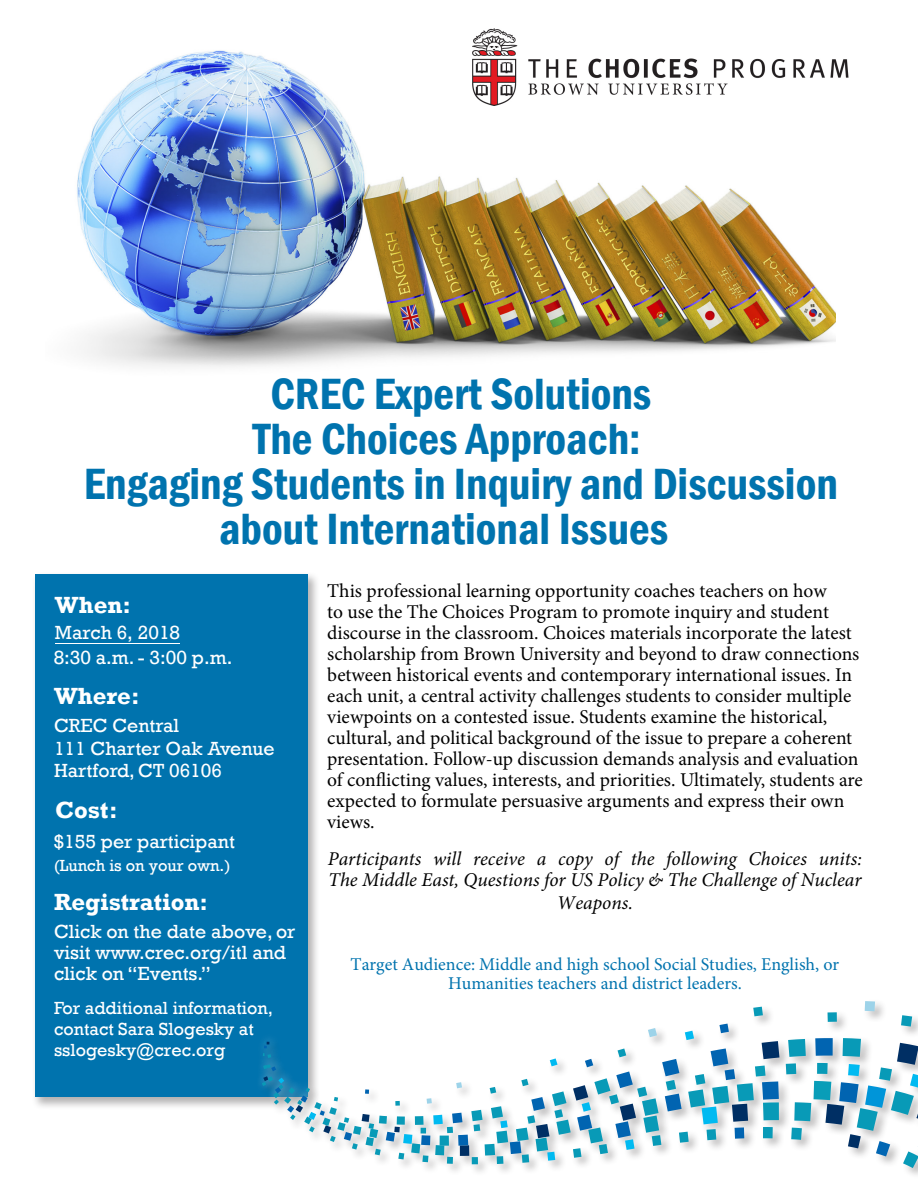
<style>
.page{position:relative;width:918px;height:1188px;background:#fff}
.page>*{position:absolute;margin:0;border:0;box-sizing:border-box;transform-origin:0 0}
.t1{font:600 condensed 45px "Franklin Gothic";color:#0073ae}
.t2{font:700 24px "Rockwell";color:#fff}
.t3{font:19.5px/21px "Minion Pro";color:#000}
.t4{font:19.5px/22.5px "Rockwell";color:#fff}
.t5{font:italic 19.5px/20.7px "Minion Pro";color:#000}
.t6{font:18px/19.4px "Minion Pro";color:#0073ae;text-align:center}
.t7{font:18px/21px "Rockwell";color:#fff}
.t8{font:16.5px "Rockwell";color:#fff}
</style>
<div class="page">
<img style="left:77px;top:50px;width:759px;height:317px">
<div style="left:32px;top:571px;width:288px;height:539px;background:#231f20;opacity:.35"></div>
<div style="left:35px;top:575px;width:272px;height:522px;background:#0073ae"></div>
<img style="left:472px;top:28px;width:377px;height:77px">
<svg style="left:244px;top:941px;width:674px;height:234px"></svg>
<svg style="left:786px;top:1038px;width:132px;height:130px"></svg>
<svg style="left:901px;top:1015px;width:11px;height:12px"></svg>
<svg style="left:865px;top:1001px;width:10px;height:10px"></svg>
<div style="left:828px;top:1012px;width:9px;height:10px;background:#089ab7"></div>
<svg style="left:753px;top:1007px;width:10px;height:9px"></svg>
<svg style="left:256px;top:1024px;width:523px;height:140px"></svg>
<hr style="left:55px;top:643px;width:125px;height:1px;background:#fff">
<p class="t1" style="left:270px;top:364px;width:382px">CREC Expert Solutions</p>
<p class="t1" style="left:253px;top:408px;width:389px">The Choices Approach:</p>
<p class="t1" style="left:84px;top:453px;width:756px">Engaging Students in Inquiry and Discussion</p>
<p class="t1" style="left:219px;top:499px;width:451px">about International Issues</p>
<p class="t3" style="left:327px;top:580px;width:537px">This professional learning opportunity coaches teachers on how<br>to use the The Choices Program to promote inquiry and student discourse in the classroom. Choices materials incorporate the latest scholarship from Brown University and beyond to draw connections between historical events and contemporary international issues. In each unit, a central activity challenges students to consider multiple viewpoints on a contested issue. Students examine the historical, cultural, and political background of the issue to prepare a coherent presentation. Follow-up discussion demands analysis and evaluation of conflicting values, interests, and priorities. Ultimately, students are expected to formulate persuasive arguments and express their own views.</p>
<p class="t5" style="left:328px;top:849px;width:536px">Participants will receive a copy of the following Choices units:<br>The Middle East, Questions for US Policy &amp; The Challenge of Nuclear</p>
<p class="t5" style="left:557px;top:893px;width:78px">Weapons.</p>
<p class="t2" style="left:55px;top:590px;width:78px">When:</p>
<p class="t4" style="left:54px;top:621px;width:180px;line-height:24.9px">March 6, 2018<br>8:30 a.m. - 3:00 p.m.</p>
<p class="t2" style="left:54px;top:682px;width:87px">Where:</p>
<p class="t4" style="left:54px;top:715px;width:222px">CREC Central<br>111 Charter Oak Avenue<br>Hartford, CT 06106</p>
<p class="t2" style="left:55px;top:795px;width:64px">Cost :</p>
<p class="t4" style="left:54px;top:830px;width:183px">$155 per participant</p>
<p class="t8" style="left:54px;top:856px;width:178px">(Lunch is on your own.)</p>
<p class="t2" style="left:54px;top:887px;width:155px">Registration:</p>
<p class="t4" style="left:54px;top:921px;width:243px;line-height:21px">Click on the date above, or visit www.crec.org/itl and click on “Events.”</p>
<p class="t7" style="left:54px;top:998px;width:221px">For additional information, contact Sara Slogesky at sslogesky@crec.org</p>
<p class="t6" style="left:351px;top:955px;width:490px">Target Audience: Middle and high school Social Studies, English, or<br>Humanities teachers and district leaders.</p>
</div>
